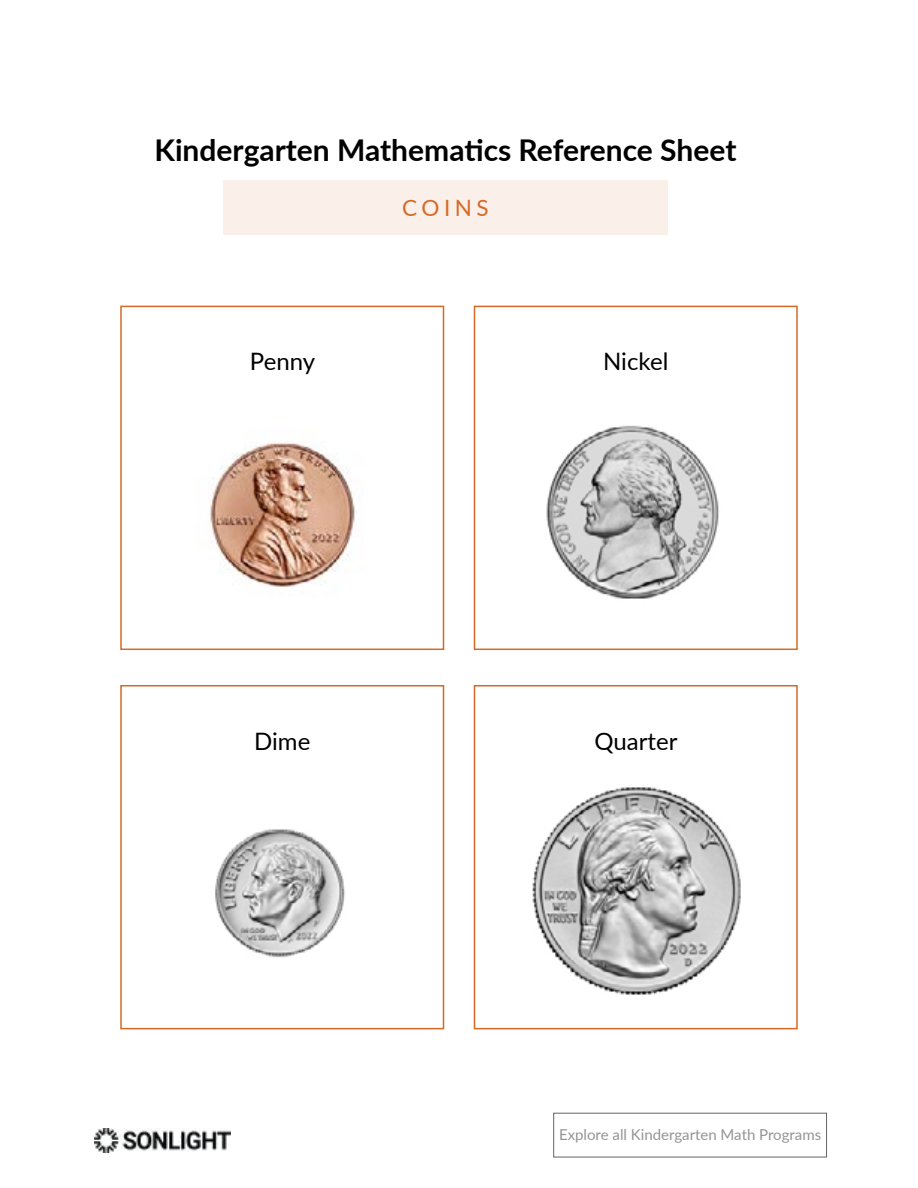
<style>
.page{position:relative;width:918px;height:1188px;background:#fff}
.page>*{position:absolute;margin:0;border:0;box-sizing:border-box;transform-origin:0 0}
.t1{font:700 30px "Lato";color:#000}
.t2{font:24px "Lato";color:#000}
.t3{font:22.5px "Lato";letter-spacing:.2em;color:#d56a27}
.t4{font:15px "Lato";color:#949494}
</style>
<div class="page">
<img style="left:94px;top:1129px;width:137px;height:24px">
<div style="left:554px;top:1113px;width:273px;height:44px;border:1px solid #636466"></div>
<div style="left:223px;top:180px;width:445px;height:55px;background:#faf0e9"></div>
<div style="left:120px;top:306px;width:324px;height:344px;border:2px solid #d56a27"></div>
<div style="left:120px;top:685px;width:324px;height:344px;border:2px solid #d56a27"></div>
<div style="left:474px;top:306px;width:324px;height:344px;border:2px solid #d56a27"></div>
<div style="left:474px;top:685px;width:324px;height:344px;border:2px solid #d56a27"></div>
<img style="left:210px;top:441px;width:152px;height:147px">
<img style="left:215px;top:829px;width:130px;height:129px">
<img style="left:546px;top:425px;width:173px;height:174px">
<img style="left:532px;top:787px;width:209px;height:208px">
<p class="t1" style="left:154px;top:128px;width:584px">Kindergarten Mathematics Reference Sheet</p>
<p class="t3" style="left:402px;top:192px;width:88px">COINS</p>
<p class="t2" style="left:250px;top:344px;width:67px">Penny</p>
<p class="t2" style="left:254px;top:724px;width:58px">Dime</p>
<p class="t2" style="left:603px;top:344px;width:67px">Nickel</p>
<p class="t2" style="left:594px;top:724px;width:85px">Quarter</p>
<p class="t4" style="left:559px;top:1124px;width:264px">Explore all Kindergarten Math Programs</p>
</div>
